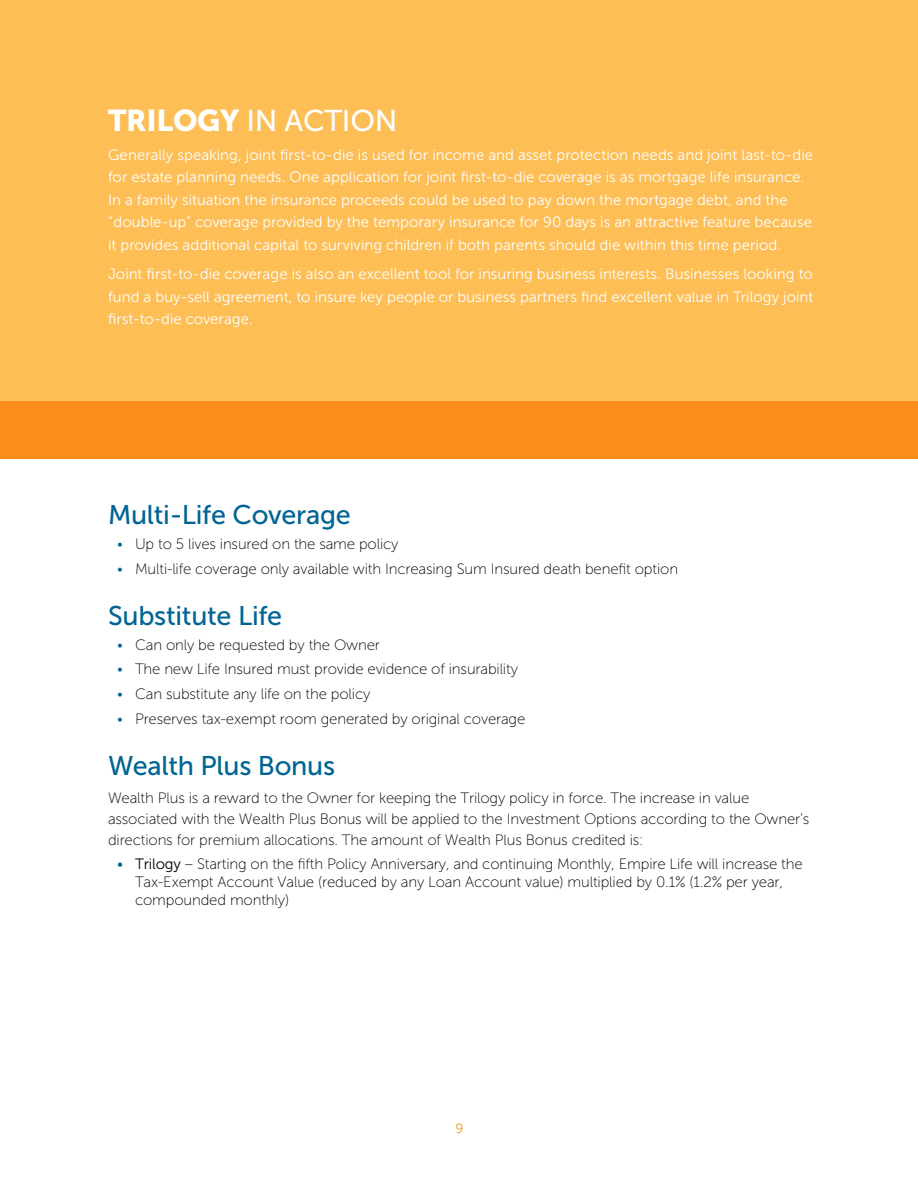
<style>
.page{position:relative;width:918px;height:1188px;background:#fff}
.page>*{position:absolute;margin:0;border:0;box-sizing:border-box;transform-origin:0 0}
.t1{font:30px "Museo Sans 500";letter-spacing:-.01em;color:#fff}
.t2{font:27px "Museo Sans 500";letter-spacing:-.01em;color:#006594}
.t3{font:15px/21px "Museo Sans 100";letter-spacing:-.01em;color:#000}
.t4{font:15px/22.5px "Museo Sans 300";letter-spacing:.005em;color:#fff}
.t5{font:13.5px "Museo Sans 300";color:#f8971d}
.s1{font-family:"Museo Sans 900"}
.s2{color:#006594}
.s3{font-family:"Museo Sans 300";color:#006594}
.s4{font-family:"Museo Sans 300"}
</style>
<div class="page">
<div style="left:1px;top:0;width:917px;height:459px;background:#fdbe56"></div>
<img style="left:0;top:0;width:1px;height:459px">
<div style="left:0;top:402px;width:918px;height:57px;background:#fb8d1d"></div>
<h1 class="t1" style="left:108px;top:104px;width:291px"><span class="s1">TRILOGY</span> IN ACTION</h1>
<p class="t4" style="left:108px;top:143px;width:707px">Generally speaking, joint first-to-die is used for income and asset protection needs and joint last-to-die for estate planning needs. One application for joint first-to-die coverage is as mortgage life insurance.<br>In a family situation the insurance proceeds could be used to pay down the mortgage debt, and the “double-up” coverage provided by the temporary insurance for 90 days is an attractive feature because it provides additional capital to surviving children if both parents should die within this time period.</p>
<p class="t4" style="left:108px;top:263px;width:707px;text-align:justify">Joint first-to-die coverage is also an excellent tool for insuring business interests. Businesses looking to fund a buy-sell agreement, to insure key people or business partners find excellent value in Trilogy joint first-to-die coverage.</p>
<h2 class="t2" style="left:108px;top:500px;width:244px">Multi-Life Coverage</h2>
<p class="t3" style="left:117px;top:534px;width:283px"><span class="s2">•</span> Up to 5 lives insured on the same policy</p>
<p class="t3" style="left:117px;top:558px;width:563px"><span class="s2">•</span> Multi-life coverage only available with Increasing Sum Insured death benefit option</p>
<h2 class="t2" style="left:108px;top:601px;width:176px">Substitute Life</h2>
<p class="t3" style="left:117px;top:634px;width:264px"><span class="s2">•</span> Can only be requested by the Owner</p>
<p class="t3" style="left:117px;top:659px;width:403px"><span class="s2">•</span> The new Life Insured must provide evidence of insurability</p>
<p class="t3" style="left:117px;top:684px;width:255px"><span class="s2">•</span> Can substitute any life on the policy</p>
<p class="t3" style="left:117px;top:708px;width:410px"><span class="s2">•</span> Preserves tax-exempt room generated by original coverage</p>
<h2 class="t2" style="left:108px;top:751px;width:229px">Wealth Plus Bonus</h2>
<p class="t3" style="left:108px;top:787px;width:703px">Wealth Plus is a reward to the Owner for keeping the Trilogy policy in force. The increase in value associated with the Wealth Plus Bonus will be applied to the Investment Options according to the Owner’s directions for premium allocations. The amount of Wealth Plus Bonus credited is:</p>
<p class="t3" style="left:135px;top:855px;width:669px;line-height:18px;text-indent:-18px"><span class="s3">•</span> <span class="s4">Trilogy</span> – Starting on the fifth Policy Anniversary, and continuing Monthly, Empire Life will increase the<br>Tax-Exempt Account Value (reduced by any Loan Account value) multiplied by 0.1% (1.2% per year, compounded monthly)</p>
<p class="t5" style="left:455px;top:1121px;width:10px">9</p>
</div>
